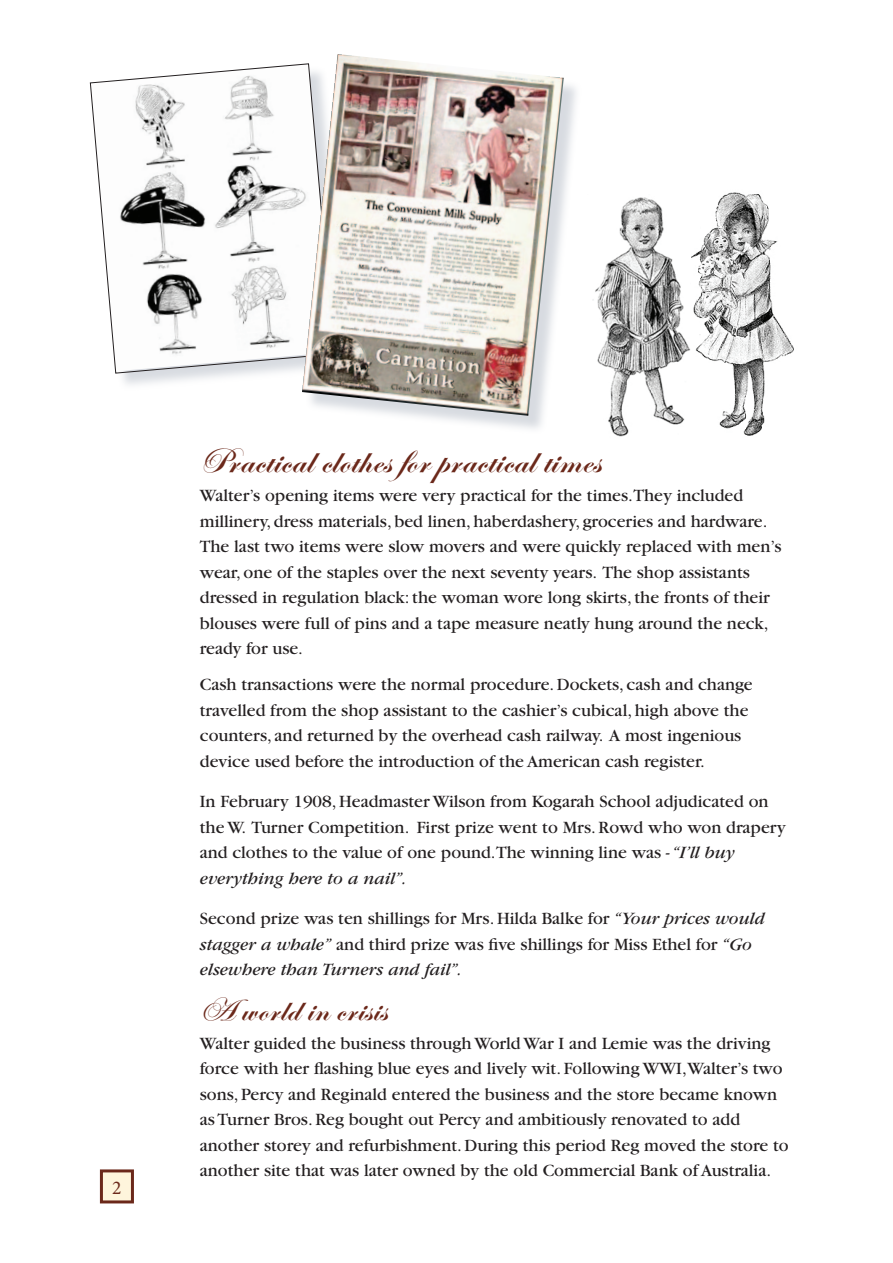
<style>
.page{position:relative;width:893px;height:1263px;background:#fff}
.page>*{position:absolute;margin:0;border:0;box-sizing:border-box;transform-origin:0 0}
.t1{font:700 36px "Edwardian Scr ITC";letter-spacing:.02em;color:#6b281a}
.t2{font:700 33px "Edwardian Scr ITC";letter-spacing:.02em;color:#6b281a}
.t3{font:19.5px "Minion Pro";color:#6b281a}
.t4{font:18px/25.5px "Garamond";color:#231f20}
.s1{font-style:italic}
</style>
<div class="page">
<div style="left:93px;top:66px;width:259px;height:326px;background:#b1b8c3;opacity:.5"></div>
<svg style="left:90px;top:63px;width:212px;height:311px"></svg>
<div style="left:305px;top:57px;width:277px;height:377px;background:#b1b8c3;opacity:.5"></div>
<img style="left:302px;top:54px;width:262px;height:362px">
<img style="left:691px;top:192px;width:103px;height:244px">
<img style="left:592px;top:197px;width:98px;height:240px">
<div style="left:100px;top:1169px;width:34px;height:34px;background:#fef5dc;border:3px solid #6b281a"></div>
<p class="t3" style="left:112px;top:1174px;width:11px">2</p>
<h1 class="t1" style="left:200px;top:442px;width:403px">Practical clothes for practical times</h1>
<p class="t4" style="left:200px;top:483px;width:583px">Walter’s opening items were very practical for the times.They included millinery, dress materials, bed linen, haberdashery, groceries and hardware.<br>The last two items were slow movers and were quickly replaced with men’s wear, one of the staples over the next seventy years. The shop assistants dressed in regulation black: the woman wore long skirts, the fronts of their blouses were full of pins and a tape measure neatly hung around the neck, ready for use.</p>
<p class="t4" style="left:200px;top:672px;width:554px">Cash transactions were the normal procedure. Dockets, cash and change travelled from the shop assistant to the cashier’s cubical, high above the counters, and returned by the overhead cash railway. A most ingenious device used before the introduction of the American cash register.</p>
<p class="t4" style="left:200px;top:789px;width:587px">In February 1908, Headmaster Wilson from Kogarah School adjudicated on the W. Turner Competition. First prize went to Mrs. Rowd who won drapery and clothes to the value of one pound.The winning line was - <span class="s1">“I’ll buy everything here to a nail”.</span></p>
<p class="t4" style="left:200px;top:906px;width:566px">Second prize was ten shillings for Mrs. Hilda Balke for <span class="s1">“Your prices would stagger a whale”</span> and third prize was five shillings for Miss Ethel for <span class="s1">“Go elsewhere than Turners and fail”.</span></p>
<h2 class="t2" style="left:200px;top:992px;width:189px">A world in crisis</h2>
<p class="t4" style="left:200px;top:1030px;width:590px">Walter guided the business through World War I and Lemie was the driving force with her flashing blue eyes and lively wit. Following WWI,Walter’s two sons, Percy and Reginald entered the business and the store became known as Turner Bros. Reg bought out Percy and ambitiously renovated to add another storey and refurbishment. During this period Reg moved the store to another site that was later owned by the old Commercial Bank of Australia.</p>
</div>
